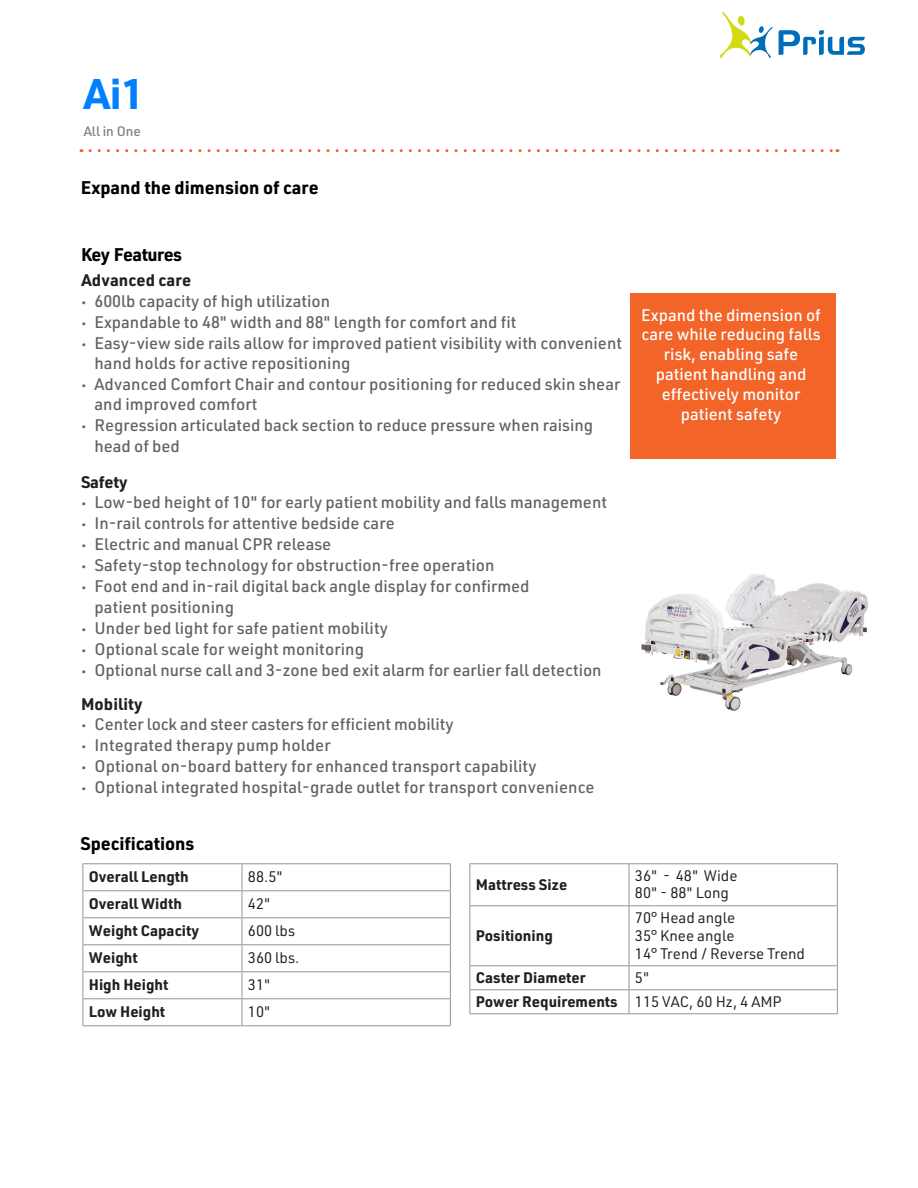
<style>
.page{position:relative;width:918px;height:1188px;background:#fff}
.page>*{position:absolute;margin:0;border:0;box-sizing:border-box;transform-origin:0 0}
.t1{font:700 42px "URWDIN";color:#0080ff}
.t2{font:700 18px "URWDIN";letter-spacing:-.005em;color:#000}
.t3{font:700 18px "URWDIN";letter-spacing:-.03em;color:#000}
.t4{font:500 16.5px/20px "URWDIN";color:#636366}
.t5{font:500 16.5px/19.8px "URWDIN";color:#fff;text-align:center}
.t6{font:700 16.5px "URWDIN";letter-spacing:.005em;color:#231f20}
.t7{font:700 15px "URWDIN";color:#231f20}
.t8{font:15px/18px "URWDIN";color:#231f20}
.t9{font:500 13.5px "URWDIN";color:#808080}
.s1{font-family:"Foundry Context";font-weight:400}
</style>
<div class="page">
<svg style="left:90px;top:149px;width:748px;height:3px"></svg>
<hr style="left:82px;top:863px;width:160px;height:1px;background:#939598">
<hr style="left:242px;top:863px;width:209px;height:1px;background:#939598">
<hr style="left:82px;top:890px;width:160px;height:1px;background:#939598">
<hr style="left:242px;top:890px;width:209px;height:1px;background:#939598">
<hr style="left:82px;top:917px;width:160px;height:1px;background:#939598">
<hr style="left:242px;top:917px;width:209px;height:1px;background:#939598">
<hr style="left:82px;top:944px;width:160px;height:1px;background:#939598">
<hr style="left:242px;top:944px;width:209px;height:1px;background:#939598">
<hr style="left:82px;top:971px;width:160px;height:1px;background:#939598">
<hr style="left:242px;top:971px;width:209px;height:1px;background:#939598">
<hr style="left:82px;top:998px;width:160px;height:1px;background:#939598">
<svg style="left:82px;top:864px;width:1px;height:161px"></svg>
<hr style="left:242px;top:998px;width:209px;height:1px;background:#939598">
<svg style="left:242px;top:864px;width:1px;height:161px"></svg>
<svg style="left:450px;top:864px;width:1px;height:161px"></svg>
<hr style="left:82px;top:1025px;width:160px;height:1px;background:#939598">
<hr style="left:242px;top:1025px;width:209px;height:1px;background:#939598">
<hr style="left:470px;top:863px;width:159px;height:1px;background:#939598">
<hr style="left:470px;top:864px;width:1px;height:41px;background:#939598">
<hr style="left:629px;top:863px;width:209px;height:1px;background:#939598">
<hr style="left:629px;top:864px;width:1px;height:41px;background:#939598">
<hr style="left:837px;top:864px;width:1px;height:41px;background:#939598">
<hr style="left:470px;top:905px;width:159px;height:1px;background:#939598">
<hr style="left:470px;top:906px;width:1px;height:59px;background:#939598">
<hr style="left:629px;top:905px;width:209px;height:1px;background:#939598">
<hr style="left:629px;top:906px;width:1px;height:59px;background:#939598">
<hr style="left:837px;top:906px;width:1px;height:59px;background:#939598">
<hr style="left:470px;top:965px;width:159px;height:1px;background:#939598">
<hr style="left:629px;top:965px;width:209px;height:1px;background:#939598">
<hr style="left:470px;top:989px;width:159px;height:1px;background:#939598">
<svg style="left:470px;top:966px;width:1px;height:47px"></svg>
<hr style="left:629px;top:989px;width:209px;height:1px;background:#939598">
<svg style="left:629px;top:966px;width:1px;height:47px"></svg>
<svg style="left:837px;top:966px;width:1px;height:47px"></svg>
<hr style="left:470px;top:1013px;width:159px;height:1px;background:#939598">
<hr style="left:629px;top:1013px;width:209px;height:1px;background:#939598">
<div style="left:630px;top:293px;width:206px;height:166px;background:#f26428"></div>
<img style="left:641px;top:574px;width:227px;height:137px">
<img style="left:720px;top:13px;width:145px;height:44px">
<h1 class="t1" style="left:84px;top:65px;width:62px">Ai1</h1>
<p class="t9" style="left:84px;top:122px;width:59px">All in One</p>
<p class="t2" style="left:81px;top:175px;width:239px">Expand the dimension of care</p>
<p class="t3" style="left:81px;top:242px;width:103px">Key Features</p>
<p class="t6" style="left:82px;top:268px;width:111px">Advanced care</p>
<p class="t4" style="left:81px;top:291px;width:251px"><span class="s1">•</span> 600lb capacity of high utilization</p>
<p class="t4" style="left:81px;top:312px;width:437px"><span class="s1">•</span> Expandable to 48" width and 88" length for comfort and fit</p>
<p class="t4" style="left:94px;top:333px;width:529px;text-indent:-14px"><span class="s1">•</span> Easy-view side rails allow for improved patient visibility with convenient hand holds for active repositioning</p>
<p class="t4" style="left:94px;top:374px;width:528px;text-indent:-13px"><span class="s1">•</span> Advanced Comfort Chair and contour positioning for reduced skin shear and improved comfort</p>
<p class="t4" style="left:94px;top:414px;width:500px;line-height:21.1px;text-indent:-14px"><span class="s1">•</span> Regression articulated back section to reduce pressure when raising head of bed</p>
<p class="t6" style="left:81px;top:470px;width:48px">Safety</p>
<p class="t4" style="left:81px;top:492px;width:527px"><span class="s1">•</span> Low-bed height of 10" for early patient mobility and falls management</p>
<p class="t4" style="left:81px;top:513px;width:315px"><span class="s1">•</span> In-rail controls for attentive bedside care</p>
<p class="t4" style="left:81px;top:534px;width:252px"><span class="s1">•</span> Electric and manual CPR release</p>
<p class="t4" style="left:81px;top:555px;width:415px"><span class="s1">•</span> Safety-stop technology for obstruction-free operation</p>
<p class="t4" style="left:94px;top:576px;width:437px;line-height:21px;text-indent:-14px"><span class="s1">•</span> Foot end and in-rail digital back angle display for confirmed patient positioning</p>
<p class="t4" style="left:81px;top:618px;width:308px"><span class="s1">•</span> Under bed light for safe patient mobility</p>
<p class="t4" style="left:81px;top:639px;width:285px"><span class="s1">•</span> Optional scale for weight monitoring</p>
<p class="t4" style="left:81px;top:660px;width:522px"><span class="s1">•</span> Optional nurse call and 3-zone bed exit alarm for earlier fall detection</p>
<p class="t6" style="left:81px;top:692px;width:63px">Mobility</p>
<p class="t4" style="left:81px;top:714px;width:374px"><span class="s1">•</span> Center lock and steer casters for efficient mobility</p>
<p class="t4" style="left:81px;top:735px;width:251px"><span class="s1">•</span> Integrated therapy pump holder</p>
<p class="t4" style="left:81px;top:756px;width:457px"><span class="s1">•</span> Optional on-board battery for enhanced transport capability</p>
<p class="t4" style="left:81px;top:777px;width:515px"><span class="s1">•</span> Optional integrated hospital-grade outlet for transport convenience</p>
<p class="t2" style="left:80px;top:831px;width:116px">Specifications</p>
<p class="t5" style="left:641px;top:304px;width:181px">Expand the dimension of care while reducing falls risk, enabling safe patient handling and effectively monitor patient safety</p>
<p class="t7" style="left:89px;top:867px;width:101px">Overall Length</p>
<p class="t8" style="left:248px;top:867px;width:36px">88.5"</p>
<p class="t7" style="left:89px;top:894px;width:95px">Overall Width</p>
<p class="t8" style="left:248px;top:894px;width:24px">42"</p>
<p class="t7" style="left:89px;top:921px;width:112px">Weight Capacity</p>
<p class="t8" style="left:248px;top:921px;width:49px">600 lbs</p>
<p class="t7" style="left:89px;top:948px;width:50px">Weight</p>
<p class="t8" style="left:248px;top:948px;width:53px">360 lbs.</p>
<p class="t7" style="left:89px;top:975px;width:81px">High Height</p>
<p class="t8" style="left:248px;top:975px;width:24px">31"</p>
<p class="t7" style="left:89px;top:1002px;width:78px">Low Height</p>
<p class="t8" style="left:248px;top:1002px;width:24px">10"</p>
<p class="t7" style="left:476px;top:874px;width:93px">Mattress Size</p>
<p class="t8" style="left:635px;top:866px;width:104px;line-height:17.1px">36" - 48" Wide<br>80" - 88" Long</p>
<p class="t7" style="left:476px;top:925px;width:79px">Positioning</p>
<p class="t8" style="left:635px;top:908px;width:172px">70° Head angle<br>35° Knee angle<br>14° Trend / Reverse Trend</p>
<p class="t7" style="left:476px;top:967px;width:111px">Caster Diameter</p>
<p class="t8" style="left:635px;top:968px;width:16px">5"</p>
<p class="t7" style="left:476px;top:991px;width:143px">Power Requirements</p>
<p class="t8" style="left:635px;top:992px;width:148px">115 VAC, 60 Hz, 4 AMP</p>
</div>
